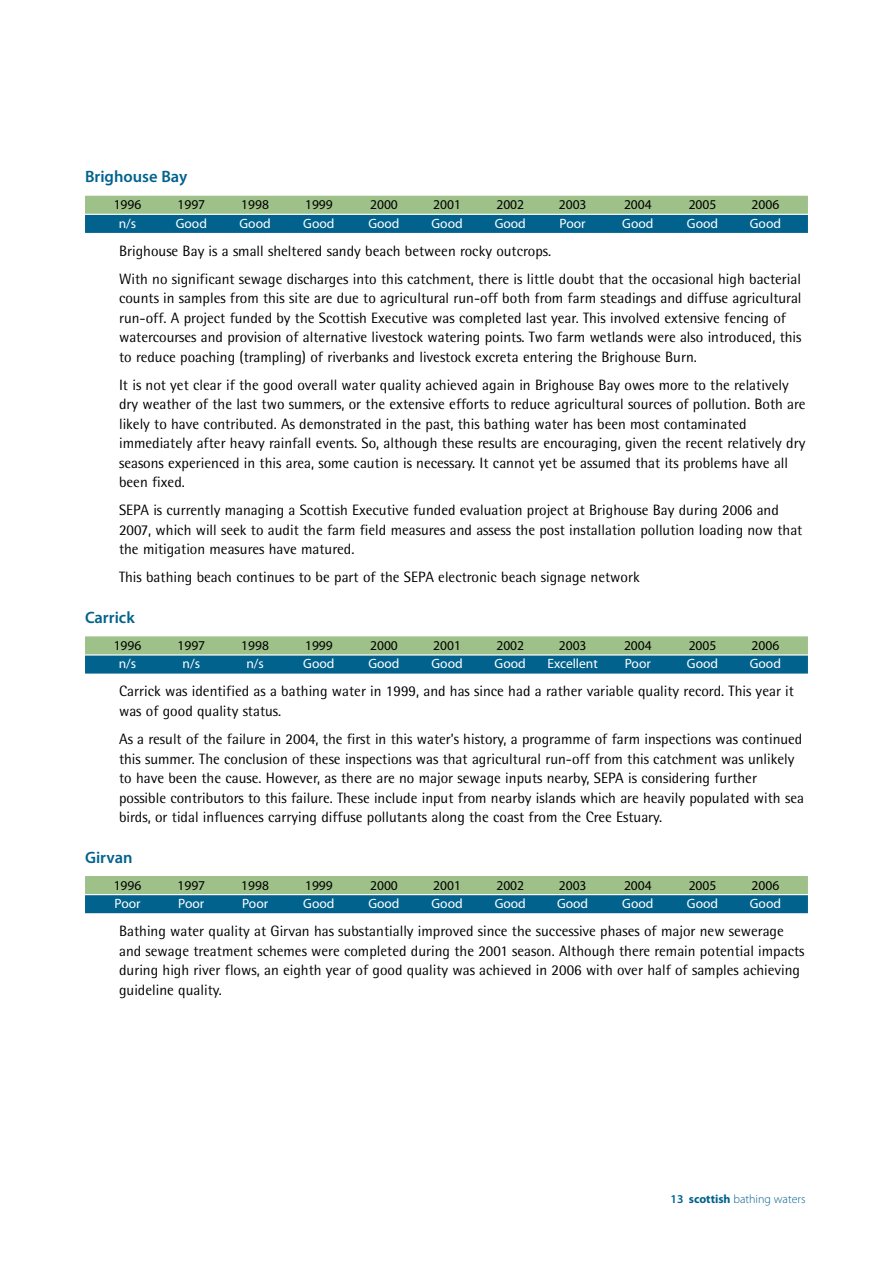
<style>
.page{position:relative;width:893px;height:1263px;background:#fff}
.page>*{position:absolute;margin:0;border:0;box-sizing:border-box;transform-origin:0 0}
.t1{font:600 16.5px "Myriad Pro";color:#00628d}
.t2{font:15px/19.5px "Rotis Semi Sans";color:#000}
.t3{font:13.5px "Myriad Pro";color:#fff}
.t4{font:13.5px "Myriad Pro";color:#000}
.t5{font:300 12px "Myriad Pro";color:#00628d}
.s1{font-weight:600}
.s2{font-weight:700}
</style>
<div class="page">
<div style="left:85px;top:196px;width:723px;height:18px;background:#9ec089"></div>
<div style="left:85px;top:215px;width:723px;height:18px;background:#00628d"></div>
<div style="left:85px;top:636px;width:723px;height:18px;background:#9ec089"></div>
<div style="left:85px;top:655px;width:723px;height:18px;background:#00628d"></div>
<div style="left:85px;top:876px;width:723px;height:18px;background:#9ec089"></div>
<div style="left:85px;top:895px;width:723px;height:18px;background:#00628d"></div>
<p class="t1" style="left:85px;top:171px;width:104px">Brighouse Bay</p>
<p class="t4" style="left:114px;top:200px;width:29px">1996</p>
<p class="t4" style="left:177px;top:200px;width:29px">1997</p>
<p class="t4" style="left:241px;top:200px;width:29px">1998</p>
<p class="t4" style="left:305px;top:200px;width:29px">1999</p>
<p class="t4" style="left:370px;top:200px;width:29px">2000</p>
<p class="t4" style="left:433px;top:200px;width:29px">2001</p>
<p class="t4" style="left:496px;top:200px;width:29px">2002</p>
<p class="t4" style="left:559px;top:200px;width:29px">2003</p>
<p class="t4" style="left:624px;top:200px;width:29px">2004</p>
<p class="t4" style="left:689px;top:200px;width:29px">2005</p>
<p class="t4" style="left:752px;top:200px;width:29px">2006</p>
<p class="t3" style="left:119px;top:218px;width:19px">n/s</p>
<p class="t3" style="left:176px;top:218px;width:33px">Good</p>
<p class="t3" style="left:240px;top:218px;width:33px">Good</p>
<p class="t3" style="left:303px;top:218px;width:33px">Good</p>
<p class="t3" style="left:368px;top:218px;width:33px">Good</p>
<p class="t3" style="left:431px;top:218px;width:33px">Good</p>
<p class="t3" style="left:495px;top:218px;width:33px">Good</p>
<p class="t3" style="left:560px;top:218px;width:28px">Poor</p>
<p class="t3" style="left:622px;top:218px;width:33px">Good</p>
<p class="t3" style="left:687px;top:218px;width:33px">Good</p>
<p class="t3" style="left:750px;top:218px;width:33px">Good</p>
<p class="t2" style="left:119px;top:238px;width:683px;line-height:28px">Brighouse Bay is a small sheltered sandy beach between rocky outcrops.<br>With no significant sewage discharges into this catchment, there is little doubt that the occasional high bacterial</p>
<p class="t2" style="left:119px;top:290px;width:684px">counts in samples from this site are due to agricultural run-off both from farm steadings and diffuse agricultural run-off. A project funded by the Scottish Executive was completed last year. This involved extensive fencing of watercourses and provision of alternative livestock watering points. Two farm wetlands were also introduced, this to reduce poaching (trampling) of riverbanks and livestock excreta entering the Brighouse Burn.</p>
<p class="t2" style="left:119px;top:376px;width:688px">It is not yet clear if the good overall water quality achieved again in Brighouse Bay owes more to the relatively dry weather of the last two summers, or the extensive efforts to reduce agricultural sources of pollution. Both are likely to have contributed. As demonstrated in the past, this bathing water has been most contaminated immediately after heavy rainfall events. So, although these results are encouraging, given the recent relatively dry seasons experienced in this area, some caution is necessary. It cannot yet be assumed that its problems have all been fixed.</p>
<p class="t2" style="left:119px;top:502px;width:685px">SEPA is currently managing a Scottish Executive funded evaluation project at Brighouse Bay during 2006 and<br>2007, which will seek to audit the farm field measures and assess the post installation pollution loading now that the mitigation measures have matured.</p>
<p class="t2" style="left:119px;top:569px;width:522px">This bathing beach continues to be part of the SEPA electronic beach signage network</p>
<p class="t1" style="left:85px;top:611px;width:51px">Carrick</p>
<p class="t4" style="left:114px;top:640px;width:29px">1996</p>
<p class="t4" style="left:177px;top:640px;width:29px">1997</p>
<p class="t4" style="left:241px;top:640px;width:29px">1998</p>
<p class="t4" style="left:305px;top:640px;width:29px">1999</p>
<p class="t4" style="left:370px;top:640px;width:29px">2000</p>
<p class="t4" style="left:433px;top:640px;width:29px">2001</p>
<p class="t4" style="left:496px;top:640px;width:29px">2002</p>
<p class="t4" style="left:559px;top:640px;width:29px">2003</p>
<p class="t4" style="left:624px;top:640px;width:29px">2004</p>
<p class="t4" style="left:689px;top:640px;width:29px">2005</p>
<p class="t4" style="left:752px;top:640px;width:29px">2006</p>
<p class="t3" style="left:119px;top:659px;width:19px">n/s</p>
<p class="t3" style="left:183px;top:659px;width:19px">n/s</p>
<p class="t3" style="left:246px;top:659px;width:19px">n/s</p>
<p class="t3" style="left:303px;top:659px;width:33px">Good</p>
<p class="t3" style="left:368px;top:659px;width:33px">Good</p>
<p class="t3" style="left:431px;top:659px;width:33px">Good</p>
<p class="t3" style="left:495px;top:659px;width:33px">Good</p>
<p class="t3" style="left:547px;top:659px;width:52px">Excellent</p>
<p class="t3" style="left:625px;top:659px;width:28px">Poor</p>
<p class="t3" style="left:687px;top:659px;width:33px">Good</p>
<p class="t3" style="left:750px;top:659px;width:33px">Good</p>
<p class="t2" style="left:119px;top:683px;width:676px">Carrick was identified as a bathing water in 1999, and has since had a rather variable quality record. This year it was of good quality status.</p>
<p class="t2" style="left:119px;top:731px;width:686px">As a result of the failure in 2004, the first in this water’s history, a programme of farm inspections was continued this summer. The conclusion of these inspections was that agricultural run-off from this catchment was unlikely to have been the cause. However, as there are no major sewage inputs nearby, SEPA is considering further possible contributors to this failure. These include input from nearby islands which are heavily populated with sea birds, or tidal influences carrying diffuse pollutants along the coast from the Cree Estuary.</p>
<p class="t1" style="left:85px;top:851px;width:49px">Girvan</p>
<p class="t4" style="left:114px;top:880px;width:29px">1996</p>
<p class="t4" style="left:177px;top:880px;width:29px">1997</p>
<p class="t4" style="left:241px;top:880px;width:29px">1998</p>
<p class="t4" style="left:305px;top:880px;width:29px">1999</p>
<p class="t4" style="left:370px;top:880px;width:29px">2000</p>
<p class="t4" style="left:433px;top:880px;width:29px">2001</p>
<p class="t4" style="left:496px;top:880px;width:29px">2002</p>
<p class="t4" style="left:559px;top:880px;width:29px">2003</p>
<p class="t4" style="left:624px;top:880px;width:29px">2004</p>
<p class="t4" style="left:689px;top:880px;width:29px">2005</p>
<p class="t4" style="left:752px;top:880px;width:29px">2006</p>
<p class="t3" style="left:115px;top:898px;width:28px">Poor</p>
<p class="t3" style="left:178px;top:898px;width:28px">Poor</p>
<p class="t3" style="left:242px;top:898px;width:28px">Poor</p>
<p class="t3" style="left:303px;top:898px;width:33px">Good</p>
<p class="t3" style="left:368px;top:898px;width:33px">Good</p>
<p class="t3" style="left:431px;top:898px;width:33px">Good</p>
<p class="t3" style="left:495px;top:898px;width:33px">Good</p>
<p class="t3" style="left:557px;top:898px;width:33px">Good</p>
<p class="t3" style="left:622px;top:898px;width:33px">Good</p>
<p class="t3" style="left:687px;top:898px;width:33px">Good</p>
<p class="t3" style="left:750px;top:898px;width:33px">Good</p>
<p class="t2" style="left:119px;top:923px;width:687px">Bathing water quality at Girvan has substantially improved since the successive phases of major new sewerage and sewage treatment schemes were completed during the 2001 season. Although there remain potential impacts during high river flows, an eighth year of good quality was achieved in 2006 with over half of samples achieving guideline quality.</p>
<p class="t5" style="left:671px;top:1195px;width:136px"><span class="s1">13</span> <span class="s2">scottish</span> bathing waters</p>
</div>
